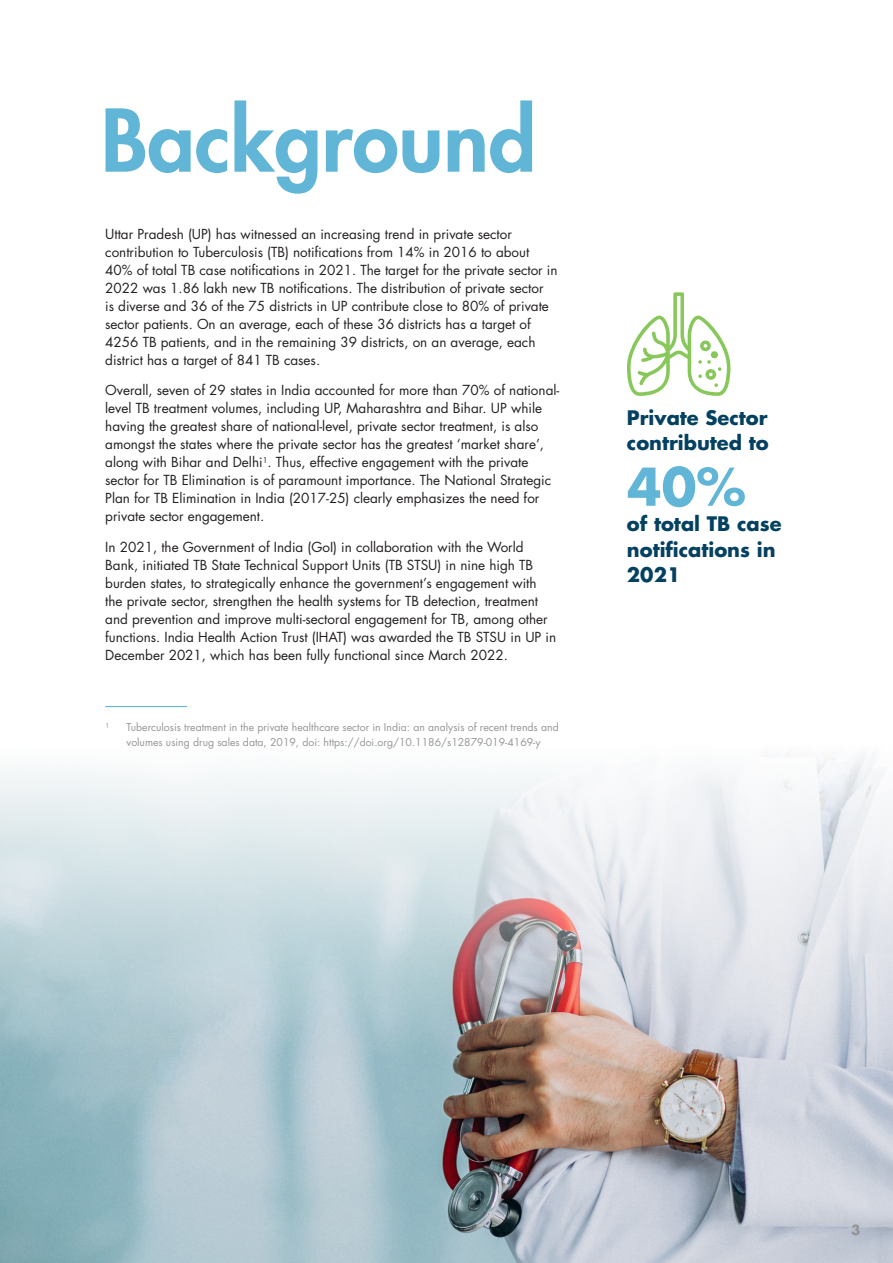
<style>
.page{position:relative;width:893px;height:1263px;background:#fff}
.page>*{position:absolute;margin:0;border:0;box-sizing:border-box;transform-origin:0 0}
.t1{font:800 84px "Futura Std";color:#61b5d6}
.t2{font:700 50.7px "Futura Std";color:#61b5d6}
.t3{font:700 19.5px/25.5px "Futura Std";color:#044161}
.t4{font:13.5px/18px "Futura Std";color:#231f20}
.t5{font:700 13.5px "Futura Std";color:#939598}
.t6{font:10.5px/15px "Futura Std";color:#939598}
</style>
<div class="page">
<img style="left:0;top:757px;width:893px;height:506px">
<svg style="left:627px;top:292px;width:103px;height:104px"></svg>
<hr style="left:105px;top:706px;width:82px;height:1px;background:#61b5d6">
<p class="t1" style="left:101px;top:88px;width:437px">Background</p>
<p class="t4" style="left:105px;top:225px;width:454px">Uttar Pradesh (UP) has witnessed an increasing trend in private sector contribution to Tuberculosis (TB) notifications from 14% in 2016 to about 40% of total TB case notifications in 2021. The target for the private sector in 2022 was 1.86 lakh new TB notifications. The distribution of private sector<br>is diverse and 36 of the 75 districts in UP contribute close to 80% of private sector patients. On an average, each of these 36 districts has a target of 4256 TB patients, and in the remaining 39 districts, on an average, each district has a target of 841 TB cases.</p>
<p class="t4" style="left:105px;top:382px;width:456px">Overall, seven of 29 states in India accounted for more than 70% of national&shy;level TB treatment volumes, including UP, Maharashtra and Bihar. UP while having the greatest share of national-level, private sector treatment, is also amongst the states where the private sector has the greatest ‘market share’, along with Bihar and Delhi<sup>1</sup>. Thus, effective engagement with the private sector for TB Elimination is of paramount importance. The National Strategic Plan for TB Elimination in India (2017-25) clearly emphasizes the need for private sector engagement.</p>
<p class="t4" style="left:105px;top:538px;width:452px">In 2021, the Government of India (GoI) in collaboration with the World Bank, initiated TB State Technical Support Units (TB STSU) in nine high TB burden states, to strategically enhance the government’s engagement with the private sector, strengthen the health systems for TB detection, treatment and prevention and improve multi-sectoral engagement for TB, among other functions. India Health Action Trust (IHAT) was awarded the TB STSU in UP in December 2021, which has been fully functional since March 2022.</p>
<p class="t6" style="left:105px;top:719px;width:5px">¹</p>
<p class="t6" style="left:126px;top:719px;width:434px">Tuberculosis treatment in the private healthcare sector in India: an analysis of recent trends and volumes using drug sales data, 2019, doi: https://doi.org/10.1186/s12879-019-4169-y</p>
<p class="t3" style="left:627px;top:405px;width:143px">Private Sector contributed to</p>
<p class="t2" style="left:627px;top:453px;width:120px">40%</p>
<p class="t3" style="left:627px;top:511px;width:156px">of total TB case notifications in<br>2021</p>
<p class="t5" style="left:851px;top:1221px;width:11px">3</p>
</div>
